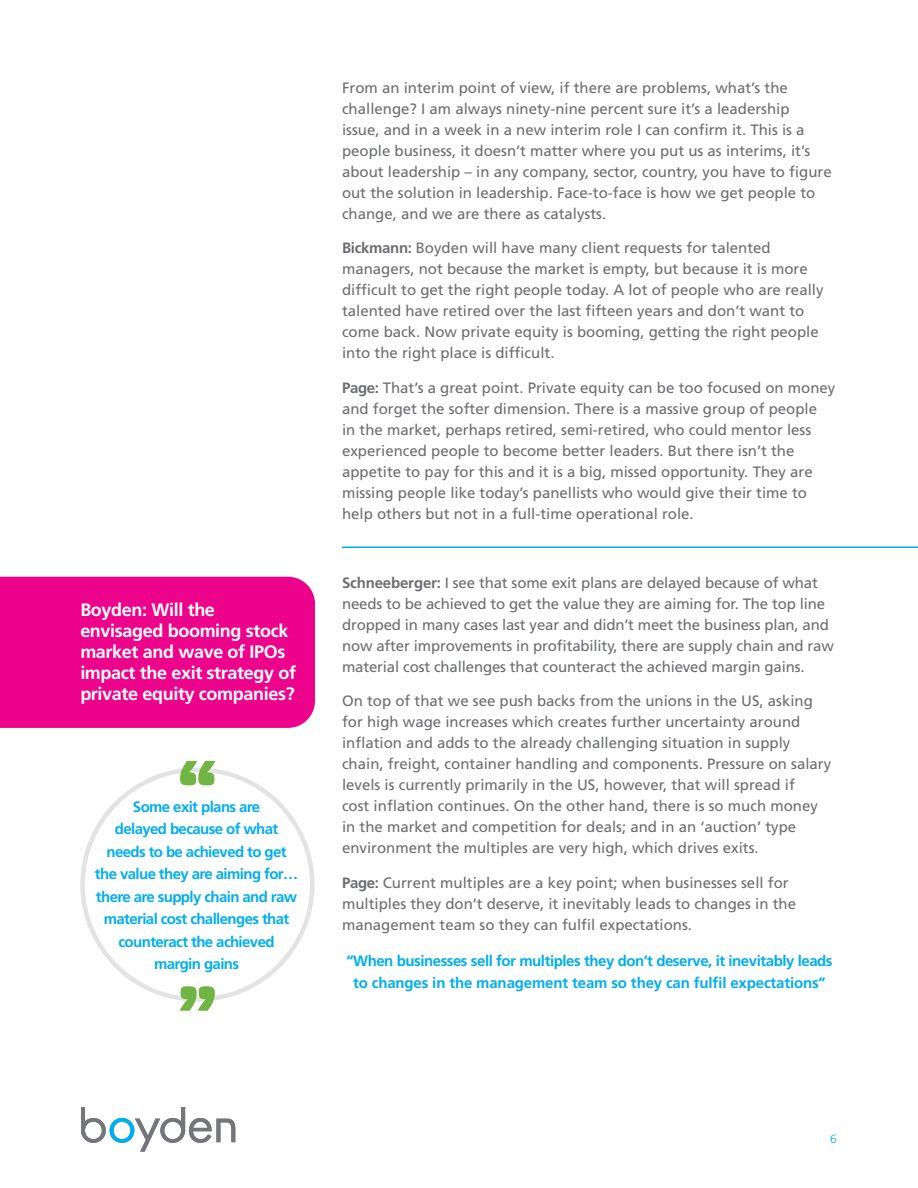
<style>
.page{position:relative;width:918px;height:1188px;background:#fff}
.page>*{position:absolute;margin:0;border:0;box-sizing:border-box;transform-origin:0 0}
.t1{font:800 60px "Allotrope";color:#70b543}
.Body_Copy{font:700 18px/21px "Frutiger";letter-spacing:-.02em;color:#fff}
.Body_Copy-2{font:15px/21px "Frutiger";color:#6c6d70}
.Body_Copy-3{font:700 15px/22.5px "Frutiger";letter-spacing:-.04em;color:#00aeef;text-align:center}
.t2{font:300 12px "Frutiger";color:#00aeef}
.s1{font-weight:700}
</style>
<div class="page">
<svg style="left:81px;top:1107px;width:154px;height:45px"></svg>
<div style="left:0;top:577px;width:315px;height:151px;background:#ed028c"></div>
<hr style="left:342px;top:546px;width:576px;height:2px;background:#00aeef">
<p class="Body_Copy" style="left:80px;top:599px;width:217px">Boyden: Will the envisaged booming stock market and wave of IPOs impact the exit strategy of private equity companies?</p>
<p class="t1" style="left:178px;top:739px;width:40px">“</p>
<p class="Body_Copy-3" style="left:95px;top:795px;width:205px">Some exit plans are<br>delayed because of what needs to be achieved to get the value they are aiming for… there are supply chain and raw material cost challenges that counteract the achieved margin gains</p>
<p class="t1" style="left:217px;top:1032px;width:40px;rotate:-180deg">“</p>
<p class="Body_Copy-2" style="left:342px;top:77px;width:491px">From an interim point of view, if there are problems, what’s the challenge? I am always ninety-nine percent sure it’s a leadership<br>issue, and in a week in a new interim role I can confirm it. This is a people business, it doesn’t matter where you put us as interims, it’s about leadership – in any company, sector, country, you have to figure out the solution in leadership. Face-to-face is how we get people to change, and we are there as catalysts.</p>
<p class="Body_Copy-2" style="left:342px;top:237px;width:483px"><span class="s1">Bickmann:</span> Boyden will have many client requests for talented managers, not because the market is empty, but because it is more difficult to get the right people today. A lot of people who are really talented have retired over the last fifteen years and don’t want to come back. Now private equity is booming, getting the right people into the right place is difficult.</p>
<p class="Body_Copy-2" style="left:342px;top:377px;width:495px"><span class="s1">Page:</span> That’s a great point. Private equity can be too focused on money and forget the softer dimension. There is a massive group of people<br>in the market, perhaps retired, semi-retired, who could mentor less experienced people to become better leaders. But there isn’t the appetite to pay for this and it is a big, missed opportunity. They are missing people like today’s panellists who would give their time to help others but not in a full-time operational role.</p>
<p class="Body_Copy-2" style="left:342px;top:572px;width:493px"><span class="s1">Schneeberger:</span> I see that some exit plans are delayed because of what needs to be achieved to get the value they are aiming for. The top line dropped in many cases last year and didn’t meet the business plan, and now after improvements in profitability, there are supply chain and raw material cost challenges that counteract the achieved margin gains.</p>
<p class="Body_Copy-2" style="left:342px;top:690px;width:491px">On top of that we see push backs from the unions in the US, asking for high wage increases which creates further uncertainty around inflation and adds to the already challenging situation in supply chain, freight, container handling and components. Pressure on salary levels is currently primarily in the US, however, that will spread if<br>cost inflation continues. On the other hand, there is so much money in the market and competition for deals; and in an ‘auction’ type environment the multiples are very high, which drives exits.</p>
<p class="Body_Copy-2" style="left:342px;top:872px;width:456px"><span class="s1">Page:</span> Current multiples are a key point; when businesses sell for multiples they don’t deserve, it inevitably leads to changes in the management team so they can fulfil expectations.</p>
<p class="Body_Copy-3" style="left:346px;top:949px;width:488px">“When businesses sell for multiples they don’t deserve, it inevitably leads to changes in the management team so they can fulfil expectations”</p>
<p class="t2" style="left:830px;top:1132px;width:8px">6</p>
</div>
